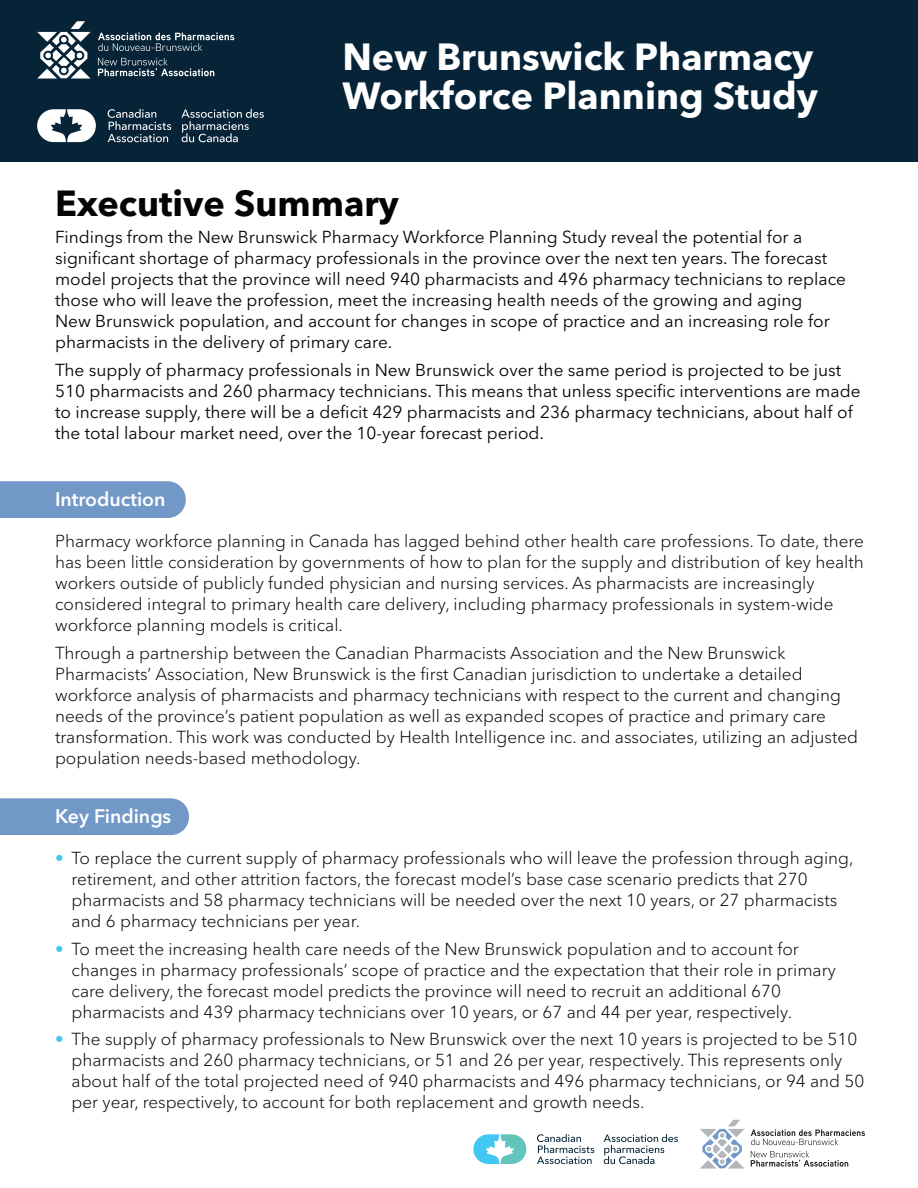
<style>
.page{position:relative;width:918px;height:1188px;background:#fff}
.page>*{position:absolute;margin:0;border:0;box-sizing:border-box;transform-origin:0 0}
.t1{font:700 37.5px/39px "Avenir Next LT Pro";color:#fff}
.t2{font:700 36px "Avenir Next LT Pro";color:#040503}
.t3{font:600 19.5px "Avenir Next LT Pro";color:#fff}
.t4{font:300 17.25px/21px "Avenir Next LT Pro";color:#040503}
.t5{font:17.25px/21px "Avenir Next LT Pro";color:#040503}
.s1{color:#3fc7f1}
</style>
<div class="page">
<div style="left:0;top:481px;width:186px;height:37px;background:#7198c7"></div>
<div style="left:0;top:798px;width:189px;height:37px;background:#7198c7"></div>
<div style="left:0;top:0;width:918px;height:162px;background:#062337"></div>
<svg style="left:98px;top:32px;width:136px;height:19px"></svg>
<svg style="left:37px;top:21px;width:54px;height:58px"></svg>
<svg style="left:98px;top:58px;width:116px;height:18px"></svg>
<svg style="left:37px;top:109px;width:59px;height:33px"></svg>
<svg style="left:108px;top:109px;width:63px;height:33px"></svg>
<svg style="left:181px;top:109px;width:83px;height:33px"></svg>
<svg style="left:473px;top:1134px;width:53px;height:30px"></svg>
<svg style="left:537px;top:1134px;width:57px;height:30px"></svg>
<svg style="left:604px;top:1134px;width:74px;height:30px"></svg>
<svg style="left:751px;top:1129px;width:114px;height:16px"></svg>
<svg style="left:700px;top:1120px;width:45px;height:49px"></svg>
<svg style="left:751px;top:1151px;width:97px;height:16px"></svg>
<h1 class="t1" style="left:342px;top:38px;width:477px">New Brunswick Pharmacy<br>Workforce Planning Study</h1>
<h2 class="t2" style="left:55px;top:181px;width:345px">Executive Summary</h2>
<p class="t5" style="left:55px;top:227px;width:793px">Findings from the New Brunswick Pharmacy Workforce Planning Study reveal the potential for a significant shortage of pharmacy professionals in the province over the next ten years. The forecast model projects that the province will need 940 pharmacists and 496 pharmacy technicians to replace those who will leave the profession, meet the increasing health needs of the growing and aging<br>New Brunswick population, and account for changes in scope of practice and an increasing role for pharmacists in the delivery of primary care.</p>
<p class="t5" style="left:55px;top:359px;width:807px">The supply of pharmacy professionals in New Brunswick over the same period is projected to be just 510 pharmacists and 260 pharmacy technicians. This means that unless specific interventions are made to increase supply, there will be a deficit 429 pharmacists and 236 pharmacy technicians, about half of the total labour market need, over the 10-year forecast period.</p>
<p class="t3" style="left:55px;top:487px;width:112px">Introduction</p>
<p class="t4" style="left:55px;top:531px;width:810px">Pharmacy workforce planning in Canada has lagged behind other health care professions. To date, there has been little consideration by governments of how to plan for the supply and distribution of key health workers outside of publicly funded physician and nursing services. As pharmacists are increasingly considered integral to primary health care delivery, including pharmacy professionals in system-wide workforce planning models is critical.</p>
<p class="t4" style="left:55px;top:643px;width:805px">Through a partnership between the Canadian Pharmacists Association and the New Brunswick Pharmacists’ Association, New Brunswick is the first Canadian jurisdiction to undertake a detailed workforce analysis of pharmacists and pharmacy technicians with respect to the current and changing needs of the province’s patient population as well as expanded scopes of practice and primary care transformation. This work was conducted by Health Intelligence inc. and associates, utilizing an adjusted population needs-based methodology.</p>
<p class="t3" style="left:55px;top:804px;width:118px">Key Findings</p>
<p class="t4" style="left:72px;top:847px;width:783px;text-indent:-17px"><span class="s1">•</span> To replace the current supply of pharmacy professionals who will leave the profession through aging, retirement, and other attrition factors, the forecast model’s base case scenario predicts that 270 pharmacists and 58 pharmacy technicians will be needed over the next 10 years, or 27 pharmacists and 6 pharmacy technicians per year.</p>
<p class="t4" style="left:72px;top:938px;width:766px;text-indent:-17px"><span class="s1">•</span> To meet the increasing health care needs of the New Brunswick population and to account for changes in pharmacy professionals’ scope of practice and the expectation that their role in primary care delivery, the forecast model predicts the province will need to recruit an additional 670 pharmacists and 439 pharmacy technicians over 10 years, or 67 and 44 per year, respectively.</p>
<p class="t4" style="left:72px;top:1029px;width:794px;text-indent:-17px"><span class="s1">•</span> The supply of pharmacy professionals to New Brunswick over the next 10 years is projected to be 510 pharmacists and 260 pharmacy technicians, or 51 and 26 per year, respectively. This represents only about half of the total projected need of 940 pharmacists and 496 pharmacy technicians, or 94 and 50 per year, respectively, to account for both replacement and growth needs.</p>
</div>
